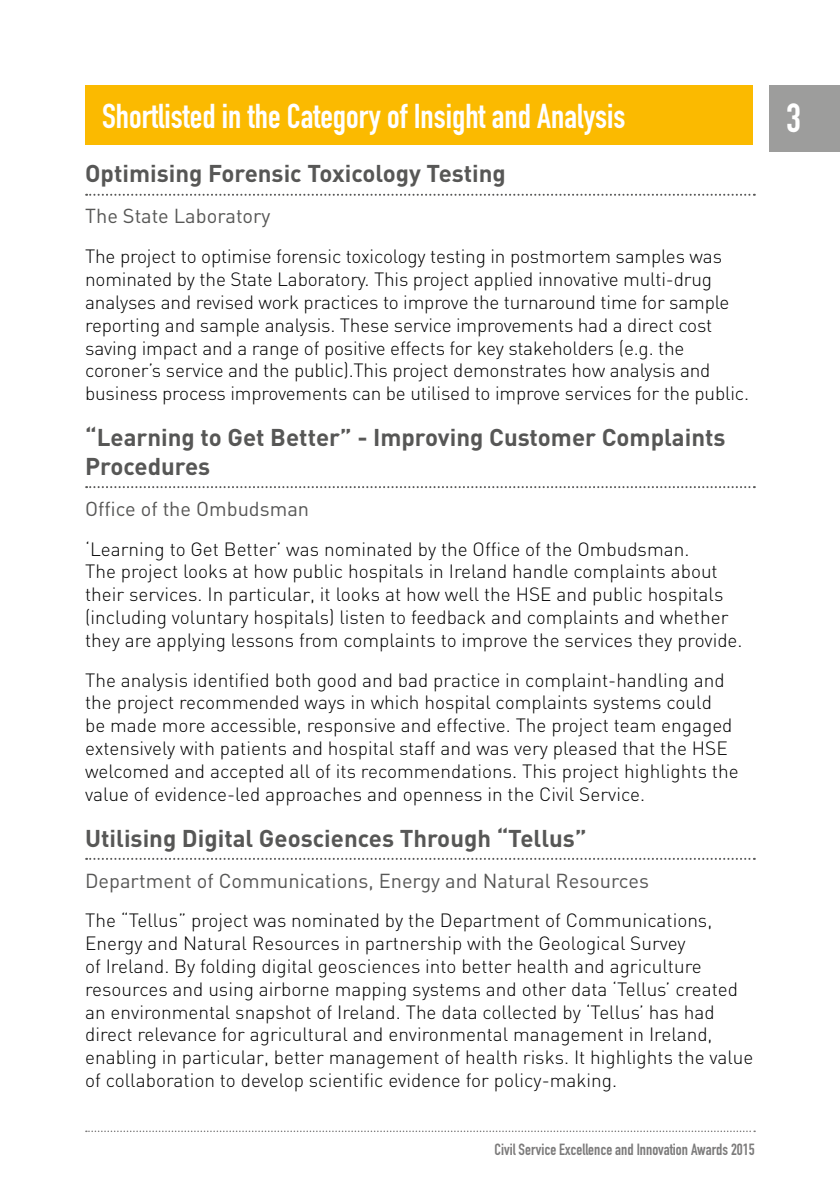
<style>
.page{position:relative;width:840px;height:1191px;background:#fff}
.page>*{position:absolute;margin:0;border:0;box-sizing:border-box;transform-origin:0 0}
.t1{font:40px "DIN Engschrift";color:#fff}
.t2{font:34px "DIN Engschrift";color:#fff}
.t3{font:700 24px/28.8px "DIN";color:#575756}
.t4{font:20px "DIN";color:#575756}
.t5{font:300 19px/22.8px "DIN";color:#000}
.t6{font:16px "DIN Engschrift Std";color:#7c7b7b}
</style>
<div class="page">
<svg style="left:86px;top:1130px;width:668px;height:2px"></svg>
<div style="left:768px;top:85px;width:71px;height:67px;background:#9d9d9c"></div>
<svg style="left:86px;top:194px;width:668px;height:2px"></svg>
<svg style="left:86px;top:486px;width:668px;height:2px"></svg>
<svg style="left:86px;top:858px;width:668px;height:2px"></svg>
<div style="left:85px;top:85px;width:667px;height:60px;background:#fbba00"></div>
<h2 class="t2" style="left:102px;top:96px;width:524px">Shortlisted in the Category of Insight and Analysis</h2>
<h1 class="t1" style="left:785px;top:95px;width:16px">3</h1>
<p class="t3" style="left:85px;top:158px;width:422px">Optimising Forensic Toxicology Testing</p>
<p class="t4" style="left:85px;top:204px;width:187px">The State Laboratory</p>
<p class="t5" style="left:85px;top:245px;width:665px">The project to optimise forensic toxicology testing in postmortem samples was nominated by the State Laboratory. This project applied innovative multi-drug analyses and revised work practices to improve the turnaround time for sample reporting and sample analysis. These service improvements had a direct cost saving impact and a range of positive effects for key stakeholders (e.g. the coroner’s service and the public).This project demonstrates how analysis and business process improvements can be utilised to improve services for the public.</p>
<p class="t3" style="left:85px;top:422px;width:641px">“Learning to Get Better” - Improving Customer Complaints<br>Procedures</p>
<p class="t4" style="left:85px;top:496px;width:225px">Office of the Ombudsman</p>
<p class="t5" style="left:85px;top:537px;width:658px">‘Learning to Get Better’ was nominated by the Office of the Ombudsman.<br>The project looks at how public hospitals in Ireland handle complaints about their services. In particular, it looks at how well the HSE and public hospitals (including voluntary hospitals) listen to feedback and complaints and whether they are applying lessons from complaints to improve the services they provide.</p>
<p class="t5" style="left:85px;top:668px;width:654px">The analysis identified both good and bad practice in complaint-handling and the project recommended ways in which hospital complaints systems could<br>be made more accessible, responsive and effective. The project team engaged extensively with patients and hospital staff and was very pleased that the HSE welcomed and accepted all of its recommendations. This project highlights the value of evidence-led approaches and openness in the Civil Service.</p>
<p class="t3" style="left:85px;top:822px;width:502px">Utilising Digital Geosciences Through “Tellus”</p>
<p class="t4" style="left:85px;top:868px;width:565px">Department of Communications, Energy and Natural Resources</p>
<p class="t5" style="left:85px;top:909px;width:669px">The “Tellus” project was nominated by the Department of Communications, Energy and Natural Resources in partnership with the Geological Survey<br>of Ireland. By folding digital geosciences into better health and agriculture resources and using airborne mapping systems and other data ‘Tellus’ created an environmental snapshot of Ireland. The data collected by ‘Tellus’ has had direct relevance for agricultural and environmental management in Ireland, enabling in particular, better management of health risks. It highlights the value of collaboration to develop scientific evidence for policy-making.</p>
<p class="t6" style="left:494px;top:1139px;width:262px">Civil Service Excellence and Innovation Awards 2015</p>
</div>
